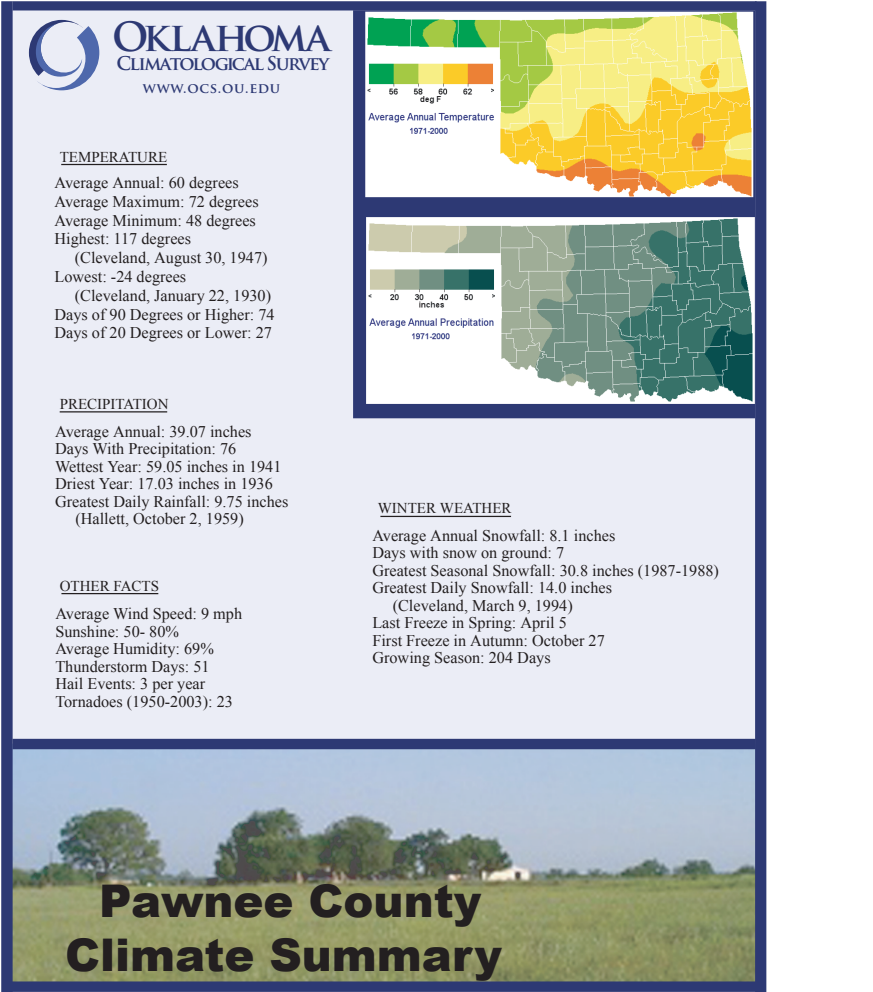
<style>
.page{position:relative;width:873px;height:992px;background:#fff}
.page>*{position:absolute;margin:0;border:0;box-sizing:border-box;transform-origin:0 0}
.t1{font:900 45px/53.8px "Arial";color:#231f20;text-align:center}
.t2{font:700 39.38px "Trajan Pro";letter-spacing:-.04em;color:#2d3974}
.t3{font:700 18.38px "Trajan Pro";letter-spacing:-.08em;color:#2d3974}
.t4{font:16.25px/18.8px "Times New Roman";color:#231f20}
.t5{font:15px "Times New Roman";color:#231f20}
.t6{font:700 13.75px "Trajan Pro";letter-spacing:.05em;color:#2d3974}
</style>
<div class="page">
<div style="left:8px;top:5px;width:750px;height:737px;background:#ebedf6"></div>
<img style="left:13px;top:749px;width:742px;height:232px">
<div style="left:13px;top:1px;width:743px;height:9px;background:#2d3974"></div>
<div style="left:12px;top:738px;width:744px;height:11px;background:#2d3974"></div>
<div style="left:755px;top:1px;width:11px;height:990px;background:#2d3974"></div>
<div style="left:11px;top:981px;width:745px;height:10px;background:#2d3974"></div>
<div style="left:1px;top:1px;width:12px;height:990px;background:#2d3974"></div>
<div style="left:353px;top:10px;width:402px;height:408px;background:#2d3974"></div>
<svg style="left:29px;top:20px;width:70px;height:70px"></svg>
<img style="left:366px;top:217px;width:389px;height:187px">
<img style="left:365px;top:12px;width:388px;height:185px">
<svg style="left:61px;top:163px;width:106px;height:3px"></svg>
<svg style="left:59px;top:411px;width:109px;height:2px"></svg>
<svg style="left:61px;top:593px;width:98px;height:1px"></svg>
<svg style="left:380px;top:515px;width:132px;height:2px"></svg>
<h2 class="t2" style="left:112px;top:13px;width:220px">OKLAHOMA</h2>
<p class="t3" style="left:116px;top:52px;width:214px">CLIMATOLOGICAL SURVEY</p>
<p class="t6" style="left:143px;top:79px;width:139px">WWW.OCS.OU.EDU</p>
<p class="t5" style="left:60px;top:148px;width:109px">TEMPERATURE</p>
<p class="t4" style="left:54px;top:173px;width:206px">Average Annual: 60 degrees<br>Average Maximum: 72 degrees<br>Average Minimum: 48 degrees<br>Highest: 117 degrees</p>
<p class="t4" style="left:54px;top:248px;width:215px;text-indent:20px">(Cleveland, August 30, 1947)<br>Lowest: -24 degrees</p>
<p class="t4" style="left:54px;top:286px;width:222px;text-indent:20px">(Cleveland, January 22, 1930)<br>Days of 90 Degrees or Higher: 74<br>Days of 20 Degrees or Lower: 27</p>
<p class="t5" style="left:60px;top:395px;width:110px">PRECIPITATION</p>
<p class="t4" style="left:55px;top:421px;width:198px">Average Annual: 39.07 inches</p>
<p class="t4" style="left:55px;top:439px;width:183px">Days With Precipitation: 76</p>
<p class="t4" style="left:55px;top:456px;width:228px">Wettest Year: 59.05 inches in 1941</p>
<p class="t4" style="left:55px;top:474px;width:219px">Driest Year: 17.03 inches in 1936</p>
<p class="t4" style="left:55px;top:491px;width:235px">Greatest Daily Rainfall: 9.75 inches</p>
<p class="t4" style="left:75px;top:509px;width:170px">(Hallett, October 2, 1959)</p>
<p class="t5" style="left:60px;top:577px;width:101px">OTHER FACTS</p>
<p class="t4" style="left:55px;top:604px;width:188px;line-height:17.5px">Average Wind Speed: 9 mph<br>Sunshine: 50- 80%<br>Average Humidity: 69%<br>Thunderstorm Days: 51<br>Hail Events: 3 per year<br>Tornadoes (1950-2003): 23</p>
<p class="t5" style="left:378px;top:499px;width:135px">WINTER WEATHER</p>
<p class="t4" style="left:372px;top:526px;width:244px">Average Annual Snowfall: 8.1 inches</p>
<p class="t4" style="left:372px;top:543px;width:193px">Days with snow on ground: 7</p>
<p class="t4" style="left:372px;top:561px;width:348px">Greatest Seasonal Snowfall: 30.8 inches (1987-1988)</p>
<p class="t4" style="left:372px;top:578px;width:241px">Greatest Daily Snowfall: 14.0 inches</p>
<p class="t4" style="left:393px;top:596px;width:182px">(Cleveland, March 9, 1994)</p>
<p class="t4" style="left:372px;top:613px;width:196px">Last Freeze in Spring: April 5</p>
<p class="t4" style="left:372px;top:631px;width:234px">First Freeze in Autumn: October 27</p>
<p class="t4" style="left:372px;top:648px;width:180px">Growing Season: 204 Days</p>
<h1 class="t1" style="left:65px;top:874px;width:438px">Pawnee County<br>Climate Summary</h1>
</div>
